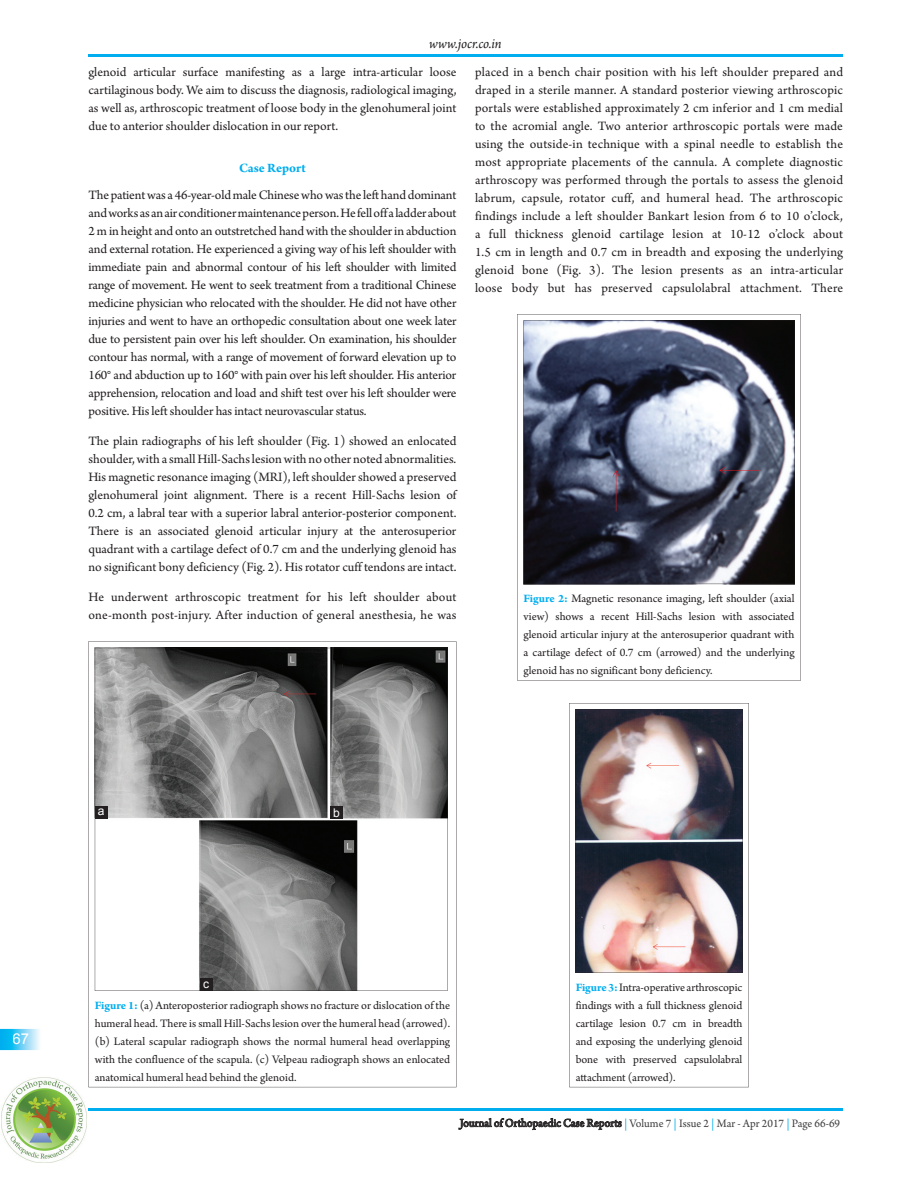
<style>
.page{position:relative;width:918px;height:1188px;background:#fff}
.page>*{position:absolute;margin:0;border:0;box-sizing:border-box;transform-origin:0 0}
.t1{font:italic 15px "Arno Pro";color:#231f20}
.t2{font:15px "Arial";color:#fff}
.t3{font:13.5px/18px "Arno Pro";letter-spacing:.005em;color:#231f20;text-align:justify}
.t4{font:700 13.5px "Arno Pro";color:#00aeef}
.t5{font:12px/18px "Arno Pro";color:#231f20;text-align:justify}
.t6{font:12px "Arno Pro";color:#3e3e3f}
.t7{font:12px "Arial";color:#fff}
.s1{font-weight:700;color:#00aeef}
.s2{color:#231f20}
.s3{color:#00aeef}
</style>
<div class="page">
<hr style="left:88px;top:54px;width:755px;height:2px;background:#00aeef">
<svg style="left:0;top:1029px;width:40px;height:21px"></svg>
<svg style="left:13px;top:1033px;width:15px;height:11px"></svg>
<img style="left:2px;top:1077px;width:85px;height:86px">
<hr style="left:88px;top:1108px;width:755px;height:3px;background:#00aeef">
<svg style="left:517px;top:314px;width:284px;height:366px"></svg>
<img style="left:569px;top:703px;width:180px;height:384px">
<svg style="left:88px;top:641px;width:368px;height:446px"></svg>
<p class="t1" style="left:429px;top:34px;width:74px">www.jocr.co.in</p>
<p class="t3" style="left:88px;top:64px;width:370px">glenoid articular surface manifesting as a large intra-articular loose cartilaginous body. We aim to discuss the diagnosis, radiological imaging, as well as, arthroscopic treatment of loose body in the glenohumeral joint due to anterior shoulder dislocation in our report.</p>
<p class="t4" style="left:239px;top:163px;width:68px">Case Report</p>
<p class="t3" style="left:88px;top:187px;width:370px">The patient was a 46-year-old male Chinese who was the left hand dominant and works as an air conditioner maintenance person. He fell off a ladder about 2 m in height and onto an outstretched hand with the shoulder in abduction and external rotation. He experienced a giving way of his left shoulder with immediate pain and abnormal contour of his left shoulder with limited range of movement. He went to seek treatment from a traditional Chinese medicine physician who relocated with the shoulder. He did not have other injuries and went to have an orthopedic consultation about one week later due to persistent pain over his left shoulder. On examination, his shoulder contour has normal, with a range of movement of forward elevation up to 160° and abduction up to 160° with pain over his left shoulder. His anterior apprehension, relocation and load and shift test over his left shoulder were positive. His left shoulder has intact neurovascular status.</p>
<p class="t3" style="left:88px;top:433px;width:370px">The plain radiographs of his left shoulder (Fig. 1) showed an enlocated shoulder, with a small Hill-Sachs lesion with no other noted abnormalities.<br>His magnetic resonance imaging (MRI), left shoulder showed a preserved glenohumeral joint alignment. There is a recent Hill-Sachs lesion of 0.2 cm, a labral tear with a superior labral anterior-posterior component.<br>There is an associated glenoid articular injury at the anterosuperior quadrant with a cartilage defect of 0.7 cm and the underlying glenoid has no significant bony deficiency (Fig. 2). His rotator cuff tendons are intact.</p>
<p class="t3" style="left:88px;top:589px;width:370px">He underwent arthroscopic treatment for his left shoulder about one-month post-injury. After induction of general anesthesia, he was</p>
<p class="t3" style="left:475px;top:64px;width:370px">placed in a bench chair position with his left shoulder prepared and draped in a sterile manner. A standard posterior viewing arthroscopic portals were established approximately 2 cm inferior and 1 cm medial to the acromial angle. Two anterior arthroscopic portals were made using the outside-in technique with a spinal needle to establish the most appropriate placements of the cannula. A complete diagnostic arthroscopy was performed through the portals to assess the glenoid labrum, capsule, rotator cuff, and humeral head. The arthroscopic findings include a left shoulder Bankart lesion from 6 to 10 o’clock, a full thickness glenoid cartilage lesion at 10-12 o’clock about 1.5 cm in length and 0.7 cm in breadth and exposing the underlying glenoid bone (Fig. 3). The lesion presents as an intra-articular loose body but has preserved capsulolabral attachment. There</p>
<p class="t5" style="left:523px;top:590px;width:273px"><span class="s1">Figure 2:</span> Magnetic resonance imaging, left shoulder (axial view) shows a recent Hill-Sachs lesion with associated glenoid articular injury at the anterosuperior quadrant with a cartilage defect of 0.7 cm (arrowed) and the underlying glenoid has no significant bony deficiency.</p>
<p class="t7" style="left:98px;top:805px;width:8px">a</p>
<p class="t7" style="left:333px;top:806px;width:8px">b</p>
<p class="t2" style="left:13px;top:1030px;width:18px">67</p>
<p class="t7" style="left:203px;top:977px;width:7px">c</p>
<p class="t5" style="left:95px;top:997px;width:357px"><span class="s1">Figure 1:</span> (a) Anteroposterior radiograph shows no fracture or dislocation of the humeral head. There is small Hill-Sachs lesion over the humeral head (arrowed). (b) Lateral scapular radiograph shows the normal humeral head overlapping with the confluence of the scapula. (c) Velpeau radiograph shows an enlocated anatomical humeral head behind the glenoid.</p>
<p class="t5" style="left:576px;top:979px;width:168px"><span class="s1">Figure 3:</span> Intra-operative arthroscopic findings with a full thickness glenoid cartilage lesion 0.7 cm in breadth and exposing the underlying glenoid bone with preserved capsulolabral attachment (arrowed).</p>
<p class="t6" style="left:460px;top:1118px;width:382px"><span class="s2">Journal of Orthopaedic Case Reports</span> <span class="s3">|</span> Volume 7 <span class="s3">|</span> Issue 2 <span class="s3">|</span> Mar - Apr 2017 <span class="s3">|</span> Page 66-69</p>
</div>
